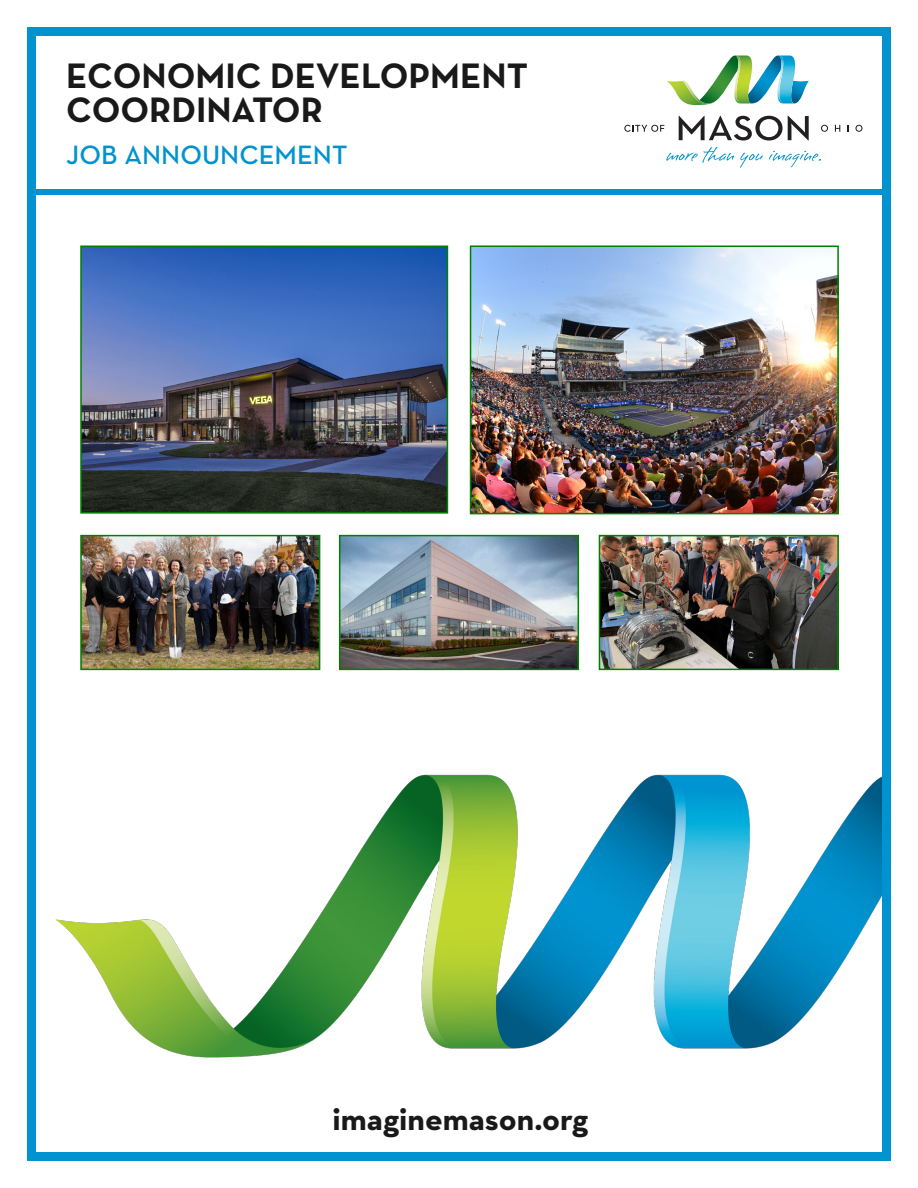
<style>
.page{position:relative;width:918px;height:1188px;background:#fff}
.page>*{position:absolute;margin:0;border:0;box-sizing:border-box;transform-origin:0 0}
.t1{font:700 36px "Neutraface Text";color:#191919}
.t2{font:700 33px "Neutraface Text";color:#191919}
.t3{font:600 27px "Neutraface Text";color:#0093d0}
</style>
<div class="page">
<div style="left:27px;top:27px;width:864px;height:1134px;border:9px solid #0093d0"></div>
<img style="left:55px;top:755px;width:827px;height:311px">
<div style="left:30px;top:189px;width:859px;height:6px;background:#0093d0"></div>
<svg style="left:666px;top:147px;width:68px;height:16px"></svg>
<svg style="left:740px;top:153px;width:23px;height:15px"></svg>
<svg style="left:769px;top:151px;width:52px;height:16px"></svg>
<svg style="left:667px;top:56px;width:142px;height:49px"></svg>
<img style="left:777px;top:56px;width:8px;height:48px">
<img style="left:778px;top:56px;width:5px;height:14px">
<svg style="left:679px;top:116px;width:130px;height:25px"></svg>
<svg style="left:624px;top:125px;width:40px;height:7px"></svg>
<svg style="left:821px;top:125px;width:7px;height:7px"></svg>
<svg style="left:835px;top:125px;width:5px;height:7px"></svg>
<svg style="left:855px;top:125px;width:7px;height:7px"></svg>
<img style="left:473px;top:248px;width:363px;height:263px">
<div style="left:470px;top:245px;width:369px;height:269px;border:2px solid #008000"></div>
<img style="left:83px;top:249px;width:362px;height:262px">
<div style="left:80px;top:246px;width:368px;height:268px;border:2px solid #008000"></div>
<img style="left:83px;top:538px;width:234px;height:129px">
<div style="left:80px;top:535px;width:240px;height:135px;border:2px solid #008000"></div>
<img style="left:602px;top:538px;width:234px;height:129px">
<div style="left:599px;top:535px;width:240px;height:135px;border:2px solid #008000"></div>
<img style="left:342px;top:538px;width:234px;height:129px">
<div style="left:339px;top:535px;width:240px;height:135px;border:2px solid #008000"></div>
<p class="t1" style="left:66px;top:52px;width:463px">ECONOMIC DEVELOPMENT</p>
<p class="t1" style="left:66px;top:87px;width:258px">COORDINATOR</p>
<p class="t3" style="left:66px;top:138px;width:283px">JOB ANNOUNCEMENT</p>
<p class="t2" style="left:333px;top:1098px;width:257px">imaginemason.org</p>
</div>
